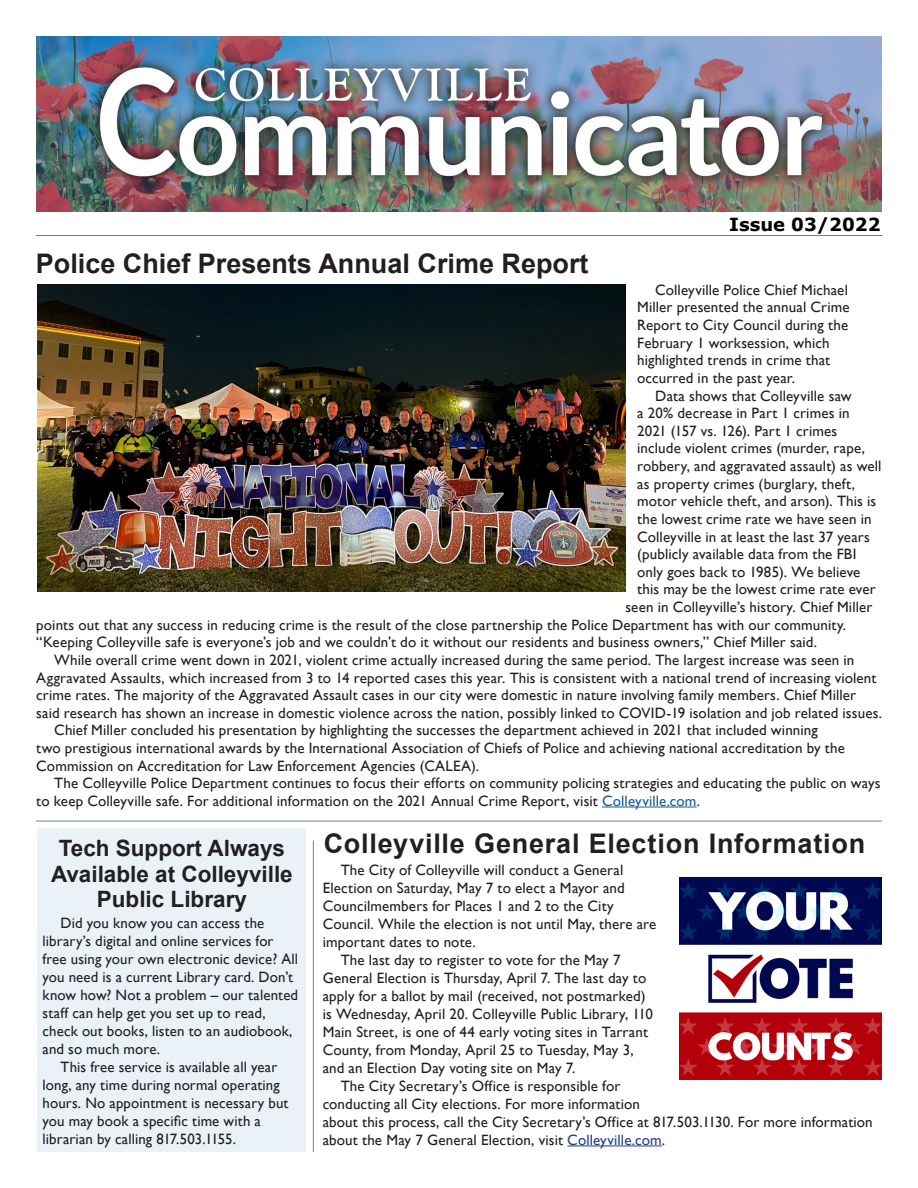
<style>
.page{position:relative;width:918px;height:1188px;background:#fff}
.page>*{position:absolute;margin:0;border:0;box-sizing:border-box;transform-origin:0 0}
.t1{font:700 27px "Arial";letter-spacing:.02em;color:#231f20}
.t2{font:700 27px "Arial";color:#231f20}
.t3{font:700 22.5px/25.5px "Arial";color:#231f20;text-align:center}
.t4{font:700 18px "Verdana";color:#000}
.t5{font:15px/18px "Gill Sans";letter-spacing:.01em;color:#231f20}
.s1{color:#175d9e}
.s2{color:#253f8e}
</style>
<div class="page">
<hr style="left:567px;top:1146px;width:95px;height:1px;background:#253f8e">
<div style="left:38px;top:829px;width:268px;height:323px;background:#eaf2f7"></div>
<hr style="left:36px;top:235px;width:846px;height:1px;background:#727d87">
<hr style="left:36px;top:821px;width:846px;height:1px;background:#727d87">
<hr style="left:602px;top:807px;width:95px;height:1px;background:#175d9e">
<hr style="left:313px;top:841px;width:1px;height:311px;background:#727d87">
<img style="left:38px;top:285px;width:588px;height:307px">
<img style="left:680px;top:877px;width:202px;height:203px">
<img style="left:36px;top:36px;width:846px;height:176px">
<p class="t2" style="left:36px;top:245px;width:554px">Police Chief Presents Annual Crime Report</p>
<p class="t4" style="left:729px;top:211px;width:153px">Issue 03/2022</p>
<p class="t5" style="left:637px;top:281px;width:214px;text-indent:18px">Colleyville Police Chief Michael<br>Miller presented the annual Crime<br>Report to City Council during the<br>February 1 worksession, which highlighted trends in crime that occurred in the past year.</p>
<p class="t5" style="left:655px;top:387px;width:198px">Data shows that Colleyville saw</p>
<p class="t5" style="left:637px;top:404px;width:214px">a 20% decrease in Part 1 crimes in</p>
<p class="t5" style="left:637px;top:422px;width:202px">2021 (157 vs. 126). Part 1 crimes</p>
<p class="t5" style="left:637px;top:440px;width:229px">include violent crimes (murder, rape,</p>
<p class="t5" style="left:637px;top:457px;width:246px">robbery, and aggravated assault) as well</p>
<p class="t5" style="left:637px;top:475px;width:219px">as property crimes (burglary, theft,</p>
<p class="t5" style="left:637px;top:492px;width:241px">motor vehicle theft, and arson). This is</p>
<p class="t5" style="left:637px;top:510px;width:236px">the lowest crime rate we have seen in</p>
<p class="t5" style="left:637px;top:528px;width:234px">Colleyville in at least the last 37 years</p>
<p class="t5" style="left:637px;top:545px;width:221px">(publicly available data from the FBI</p>
<p class="t5" style="left:637px;top:563px;width:225px">only goes back to 1985). We believe</p>
<p class="t5" style="left:637px;top:581px;width:240px">this may be the lowest crime rate ever</p>
<p class="t5" style="left:626px;top:598px;width:248px">seen in Colleyville’s history. Chief Miller</p>
<p class="t5" style="left:36px;top:616px;width:811px">points out that any success in reducing crime is the result of the close partnership the Police Department has with our community.</p>
<p class="t5" style="left:36px;top:633px;width:782px">“Keeping Colleyville safe is everyone’s job and we couldn’t do it without our residents and business owners,” Chief Miller said.</p>
<p class="t5" style="left:36px;top:651px;width:847px;text-indent:18px">While overall crime went down in 2021, violent crime actually increased during the same period. The largest increase was seen in Aggravated Assaults, which increased from 3 to 14 reported cases this year. This is consistent with a national trend of increasing violent crime rates. The majority of the Aggravated Assault cases in our city were domestic in nature involving family members. Chief Miller said research has shown an increase in domestic violence across the nation, possibly linked to COVID-19 isolation and job related issues.</p>
<p class="t5" style="left:36px;top:722px;width:810px;text-indent:18px">Chief Miller concluded his presentation by highlighting the successes the department achieved in 2021 that included winning two prestigious international awards by the International Association of Chiefs of Police and achieving national accreditation by the<br>Commission on Accreditation for Law Enforcement Agencies (CALEA).</p>
<p class="t5" style="left:36px;top:775px;width:846px;text-indent:18px">The Colleyville Police Department continues to focus their efforts on community policing strategies and educating the public on ways to keep Colleyville safe. For additional information on the 2021 Annual Crime Report, visit <span class="s1">Colleyville.com</span>.</p>
<p class="t3" style="left:51px;top:836px;width:243px">Tech Support Always<br>Available at Colleyville<br>Public Library</p>
<p class="t5" style="left:43px;top:915px;width:257px;text-indent:18px">Did you know you can access the library’s digital and online services for free using your own electronic device? All you need is a current Library card. Don’t know how? Not a problem – our talented staff can help get you set up to read, check out books, listen to an audiobook, and so much more.</p>
<p class="t5" style="left:43px;top:1059px;width:247px;text-indent:18px">This free service is available all year long, any time during normal operating hours. No appointment is necessary but you may book a specific time with a librarian by calling 817.503.1155.</p>
<p class="t1" style="left:324px;top:825px;width:543px">Colleyville General Election Information</p>
<p class="t5" style="left:323px;top:861px;width:335px;text-indent:18px">The City of Colleyville will conduct a General Election on Saturday, May 7 to elect a Mayor and Councilmembers for Places 1 and 2 to the City Council. While the election is not until May, there are important dates to note.</p>
<p class="t5" style="left:323px;top:951px;width:332px;text-indent:18px">The last day to register to vote for the May 7<br>General Election is Thursday, April 7. The last day to apply for a ballot by mail (received, not postmarked) is Wednesday, April 20. Colleyville Public Library, 110<br>Main Street, is one of 44 early voting sites in Tarrant County, from Monday, April 25 to Tuesday, May 3, and an Election Day voting site on May 7.</p>
<p class="t5" style="left:323px;top:1077px;width:552px;text-indent:18px">The City Secretary’s Office is responsible for<br>conducting all City elections. For more information<br>about this process, call the City Secretary’s Office at 817.503.1130. For more information about the May 7 General Election, visit <span class="s2">Colleyville.com</span>.</p>
</div>
